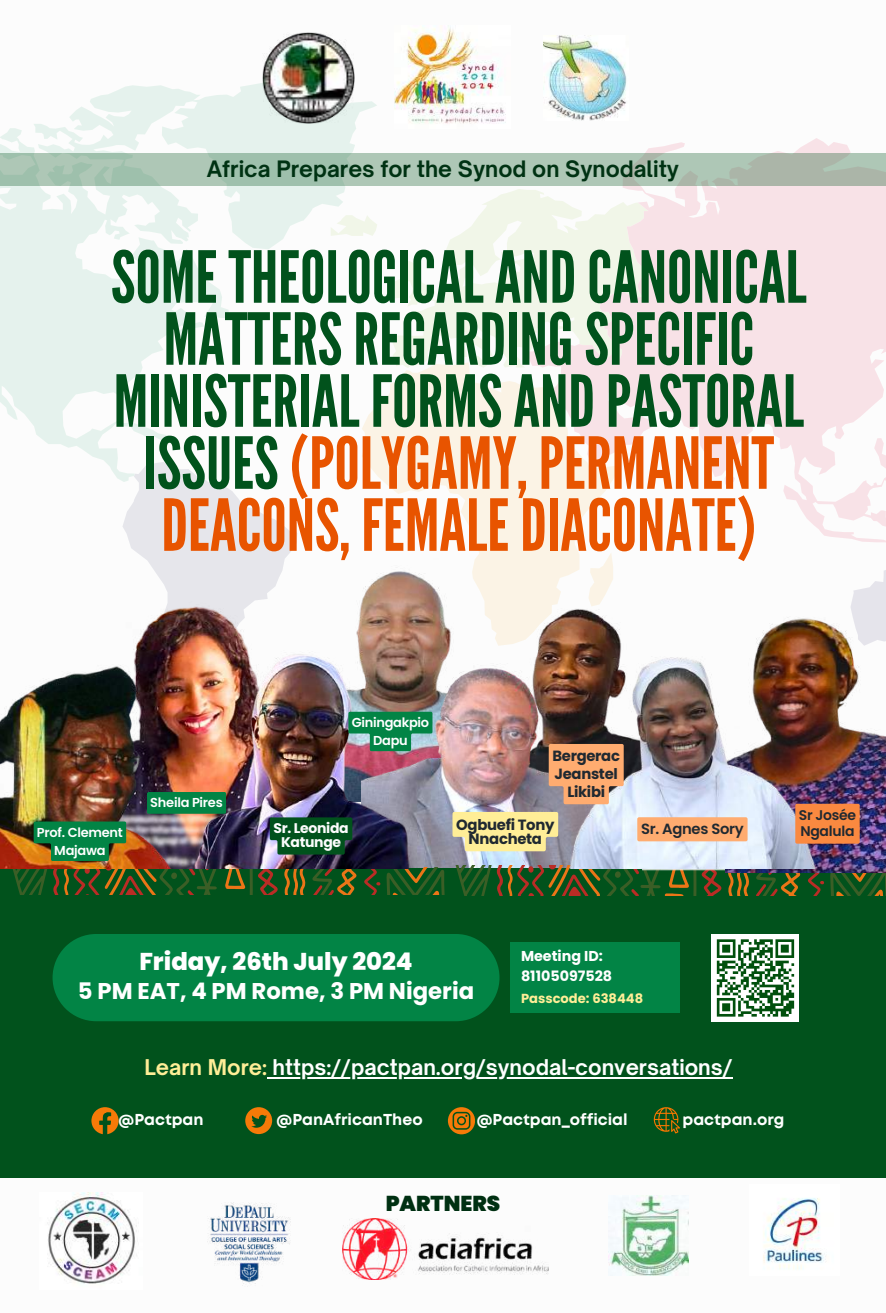
<style>
.page{position:relative;width:886px;height:1313px;background:#fff}
.page>*{position:absolute;margin:0;border:0;box-sizing:border-box;transform-origin:0 0}
.t1{font:71.49px/62px "League Gothic";color:#01521c;text-align:center}
.t2{font:800 24.32px "Poppins";color:#fff}
.t3{font:700 22.75px "Poppins";color:#fff}
.t4{font:700 21.7px "Open Sauce One";color:#003213}
.t5{font:900 21.53px "Poppins";color:#003012}
.t6{font:700 20.82px "Open Sauce One";color:#fff}
.t7{font:700 15.84px "Mont";color:#fff}
.t8{font:700 14.88px/14.4px "Poppins";letter-spacing:-.02em;color:#202931;text-align:center}
.t9{font:700 14.79px/18.1px "Poppins";letter-spacing:-.02em;color:#202931;text-align:center}
.t10{font:600 14.79px "Poppins";letter-spacing:-.02em;color:#202931}
.t11{font:700 14.35px/19.7px "Poppins";color:#fff}
.t12{font:700 14px/14.4px "Poppins";letter-spacing:-.02em;color:#fcfcfc;text-align:center}
.t13{font:600 14px "Poppins";letter-spacing:-.02em;color:#202931}
.t14{font:700 13.83px "Poppins";letter-spacing:-.02em;color:#202931}
.t15{font:700 13.12px "Poppins";color:#ffee97}
.t16{font:600 12.95px/17.7px "Poppins";letter-spacing:-.02em;color:#fff;text-align:center}
.s1{color:#e85400}
.s2{color:#ffee97}
</style>
<div class="page">
<svg style="left:122px;top:482px;width:175px;height:111px;fill:#e6e6eb"></svg>
<svg style="left:377px;top:368px;width:236px;height:233px;fill:#fbf3e5"></svg>
<svg style="left:0;top:78px;width:377px;height:404px"></svg>
<svg style="left:388px;top:189px;width:139px;height:179px;fill:#f7f8f0"></svg>
<svg style="left:331px;top:215px;width:46px;height:21px"></svg>
<svg style="left:850px;top:570px;width:36px;height:39px"></svg>
<svg style="left:527px;top:138px;width:359px;height:411px;fill:#f8e2e7"></svg>
<div style="left:0;top:153px;width:886px;height:32px;background:linear-gradient(to right,#a5c7b3,#afbeb0)"></div>
<img style="left:263px;top:32px;width:92px;height:92px">
<img style="left:342px;top:1218px;width:206px;height:61px">
<img style="left:763px;top:1198px;width:63px;height:71px">
<img style="left:608px;top:1195px;width:81px;height:80px">
<img style="left:47px;top:1192px;width:90px;height:92px">
<img style="left:394px;top:26px;width:112px;height:98px">
<div style="left:0;top:893px;width:886px;height:285px;background:#01521c"></div>
<div style="left:711px;top:934px;width:88px;height:88px;background:#fff"></div>
<svg style="left:716px;top:939px;width:79px;height:78px"></svg>
<svg style="left:91px;top:1107px;width:27px;height:27px"></svg>
<svg style="left:448px;top:1107px;width:27px;height:27px"></svg>
<svg style="left:245px;top:1107px;width:27px;height:27px"></svg>
<svg style="left:654px;top:1107px;width:26px;height:26px"></svg>
<img style="left:207px;top:1202px;width:84px;height:85px">
<img style="left:544px;top:36px;width:83px;height:84px">
<img style="left:506px;top:601px;width:109px;height:46px">
<img style="left:359px;top:535px;width:147px;height:112px">
<img style="left:441px;top:647px;width:113px;height:221px">
<div style="left:0;top:868px;width:886px;height:26px;background:#01521c"></div>
<svg style="left:830px;top:872px;width:56px;height:23px"></svg>
<svg style="left:454px;top:866px;width:370px;height:29px"></svg>
<svg style="left:387px;top:867px;width:58px;height:27px"></svg>
<svg style="left:13px;top:868px;width:367px;height:26px"></svg>
<img style="left:133px;top:593px;width:135px;height:275px">
<img style="left:0;top:664px;width:172px;height:205px">
<img style="left:195px;top:617px;width:246px;height:251px">
<img style="left:643px;top:868px;width:195px;height:6px">
<img style="left:726px;top:609px;width:160px;height:263px">
<img style="left:554px;top:629px;width:283px;height:239px">
<div style="left:53px;top:934px;width:446px;height:87px;background:#028445"></div>
<div style="left:511px;top:942px;width:169px;height:71px;background:#028445"></div>
<svg style="left:452px;top:812px;width:106px;height:39px;background:#f5e698"></svg>
<svg style="left:270px;top:817px;width:82px;height:37px;background:#0a5425"></svg>
<svg style="left:348px;top:711px;width:84px;height:40px;background:#2d8e62"></svg>
<div style="left:795px;top:803px;width:65px;height:40px;background:#fa8940;border-radius:2px"></div>
<svg style="left:34px;top:821px;width:92px;height:40px;background:#227e3c"></svg>
<svg style="left:549px;top:744px;width:75px;height:60px;background:#f5ac79"></svg>
<div style="left:637px;top:817px;width:111px;height:24px;background:#ffac70;border-radius:2px"></div>
<hr style="left:267px;top:1076px;width:465px;height:2px;background:#fff">
<div style="left:147px;top:792px;width:79px;height:21px;background:#028445"></div>
<p class="t4" style="left:207px;top:155px;width:474px">Africa Prepares for the Synod on Synodality</p>
<p class="t1" style="left:111px;top:248px;width:697px">SOME THEOLOGICAL AND CANONICAL<br>MATTERS REGARDING SPECIFIC<br>MINISTERIAL FORMS AND PASTORAL<br>ISSUES <span class="s1">(POLYGAMY, PERMANENT<br>DEACONS, FEMALE DIACONATE)</span></p>
<p class="t16" style="left:352px;top:714px;width:79px">Giningakpio<br>Dapu</p>
<p class="t9" style="left:552px;top:746px;width:69px">Bergerac<br>Jeanstel<br>Likibi</p>
<p class="t16" style="left:150px;top:794px;width:74px">Sheila Pires</p>
<p class="t13" style="left:799px;top:805px;width:59px">Sr Josée</p>
<p class="t8" style="left:456px;top:817px;width:100px">Ogbuefi Tony<br>Nnacheta</p>
<p class="t14" style="left:602px;top:816px;width:92px">Fr Joe Healey</p>
<p class="t12" style="left:273px;top:821px;width:77px">Sr. Leonida<br>Katunge</p>
<p class="t10" style="left:641px;top:818px;width:104px">Sr. Agnes Sory</p>
<p class="t16" style="left:37px;top:823px;width:87px">Prof. Clement</p>
<p class="t13" style="left:800px;top:821px;width:56px">Ngalula</p>
<p class="t16" style="left:54px;top:841px;width:53px">Majawa</p>
<p class="t2" style="left:139px;top:944px;width:275px">Friday, 26th July 2024</p>
<p class="t3" style="left:78px;top:975px;width:398px">5 PM EAT, 4 PM Rome, 3 PM Nigeria</p>
<p class="t11" style="left:521px;top:946px;width:93px">Meeting ID:<br>81105097528</p>
<p class="t15" style="left:521px;top:989px;width:124px">Passcode: 638448</p>
<p class="t6" style="left:145px;top:1054px;width:590px"><span class="s2">Learn More:</span> https://pactpan.org/synodal-conversations/</p>
<p class="t7" style="left:119px;top:1113px;width:87px">@Pactpan</p>
<p class="t7" style="left:277px;top:1113px;width:148px">@PanAfricanTheo</p>
<p class="t7" style="left:477px;top:1113px;width:152px">@Pactpan_official</p>
<p class="t7" style="left:683px;top:1113px;width:103px">pactpan.org</p>
<p class="t5" style="left:386px;top:1188px;width:116px">PARTNERS</p>
</div>
